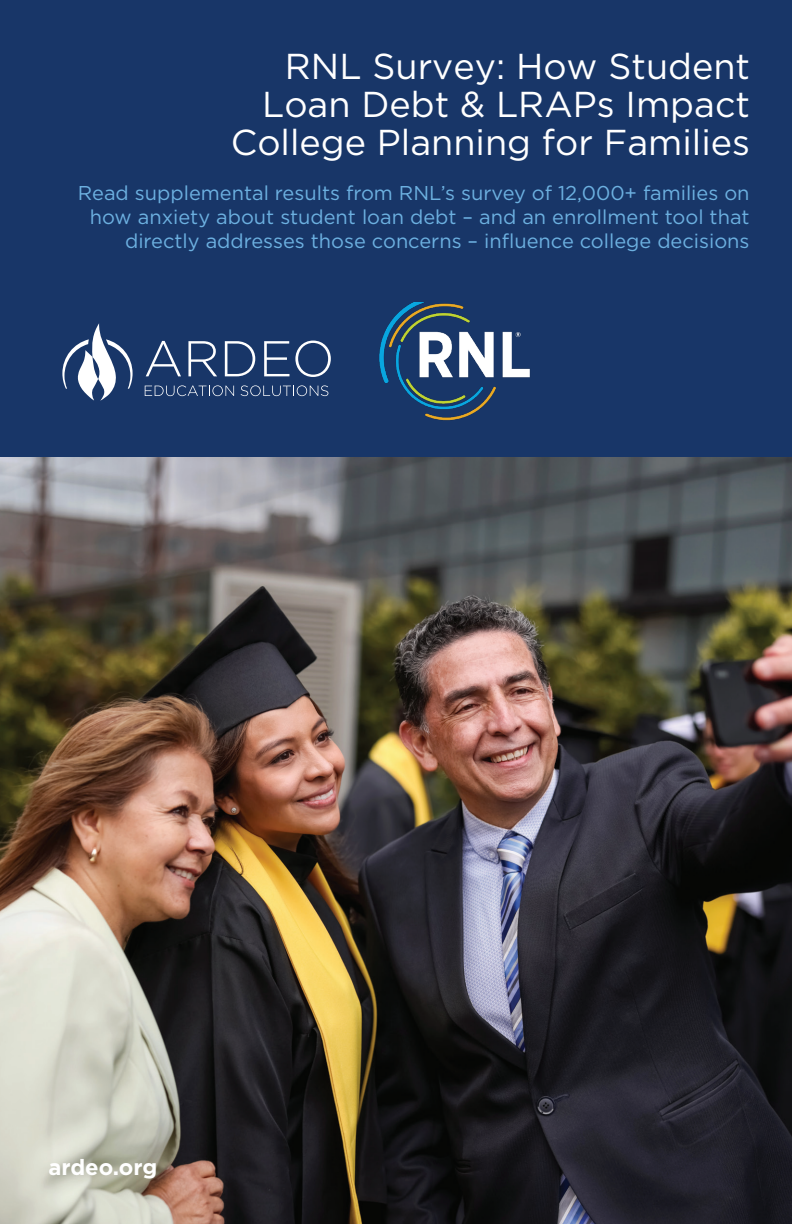
<style>
.page{position:relative;width:792px;height:1224px;background:#fff}
.page>*{position:absolute;margin:0;border:0;box-sizing:border-box;transform-origin:0 0}
.t1{font:36px/38px "Gotham";color:#fff;text-align:right}
.t2{font:700 22px "Gotham";color:#fff}
.t3{font:20px/24px "Gotham";color:#6cb0e0;text-align:right}
</style>
<div class="page">
<img style="left:0;top:456px;width:792px;height:768px">
<div style="left:0;top:0;width:792px;height:456px;background:#183668"></div>
<svg style="left:145px;top:385px;width:89px;height:11px"></svg>
<svg style="left:241px;top:385px;width:87px;height:11px"></svg>
<svg style="left:62px;top:323px;width:71px;height:78px"></svg>
<svg style="left:146px;top:341px;width:35px;height:35px"></svg>
<svg style="left:188px;top:341px;width:29px;height:35px"></svg>
<svg style="left:225px;top:341px;width:30px;height:35px"></svg>
<svg style="left:264px;top:341px;width:25px;height:35px"></svg>
<svg style="left:295px;top:341px;width:36px;height:36px"></svg>
<img style="left:379px;top:302px;width:151px;height:119px">
<p class="t1" style="left:231px;top:46px;width:521px">RNL Survey: How Student<br>Loan Debt &amp; LRAPs Impact<br>College Planning for Families</p>
<p class="t3" style="left:78px;top:181px;width:673px">Read supplemental results from RNL’s survey of 12,000+ families on how anxiety about student loan debt – and an enrollment tool that directly addresses those concerns – influence college decisions</p>
<p class="t2" style="left:48px;top:1153px;width:110px">ardeo.org</p>
</div>
